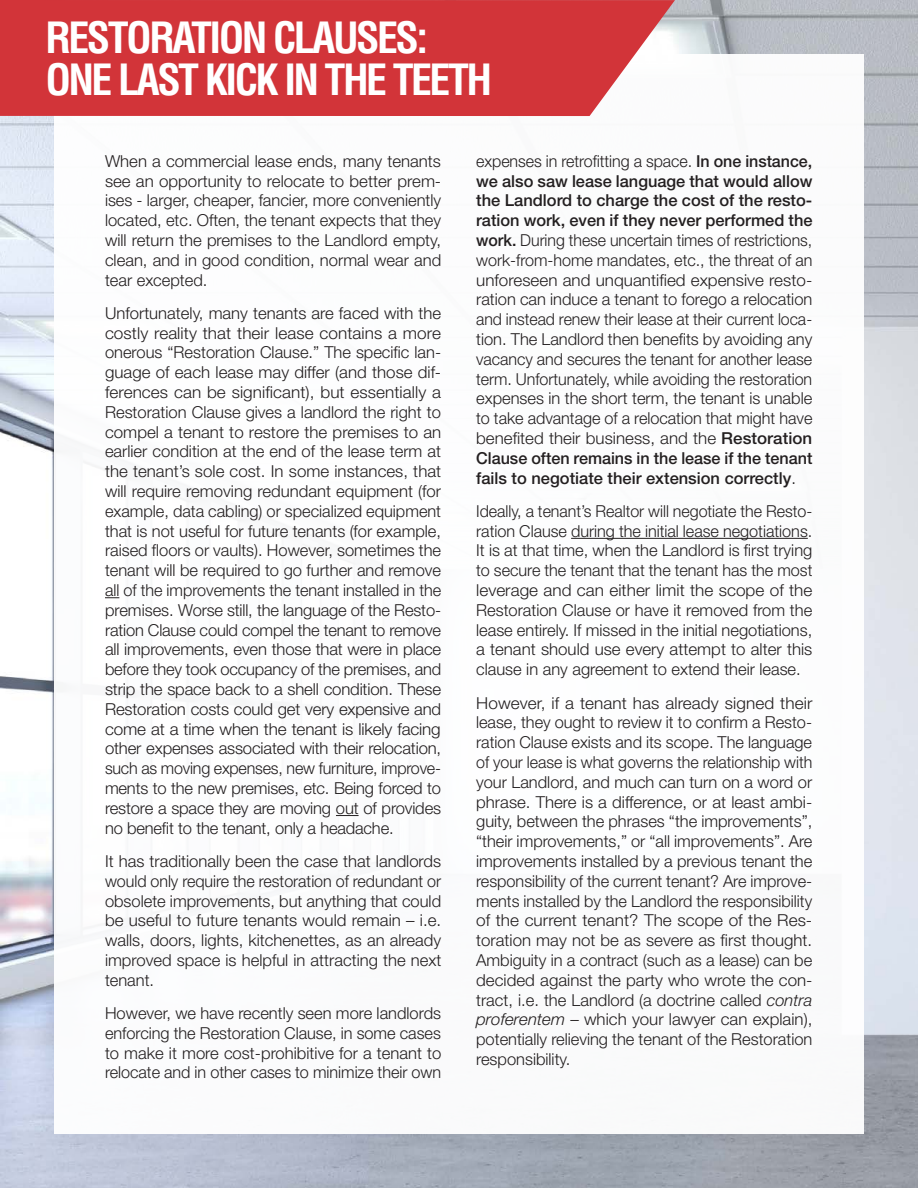
<style>
.page{position:relative;width:918px;height:1188px;background:#fff}
.page>*{position:absolute;margin:0;border:0;box-sizing:border-box;transform-origin:0 0}
.Helvetica_Tables_6pt{font:700 condensed 42px/41.5px "Helvetica";letter-spacing:-.06em;color:#fff}
.Helv_11pt_Light_Just{font:300 16.5px/19.8px "Helvetica Neue LT Std";color:#231f20;text-align:justify}
.Helv_11pt_Light_Just-2{font:300 16.5px/19.8px "Helvetica Neue LT Std";color:#231f20;text-align:justify;scale:1.04 1}
.s1{font-weight:500}
.s2{font-style:italic}
</style>
<div class="page">
<img style="left:0;top:0;width:918px;height:1188px">
<div style="left:54px;top:54px;width:810px;height:1080px;background:#fff"></div>
<svg style="left:0;top:0;width:675px;height:116px;background:#d44045"></svg>
<svg style="left:105px;top:597px;width:14px;height:1px"></svg>
<svg style="left:336px;top:815px;width:23px;height:1px"></svg>
<hr style="left:571px;top:538px;width:237px;height:1px;background:#231f20">
<p class="Helvetica_Tables_6pt" style="left:45px;top:17px;width:448px">RESTORATION CLAUSES:<br>ONE LAST KICK IN THE TEETH</p>
<p class="Helv_11pt_Light_Just" style="left:105px;top:151px;width:338px">When a commercial lease ends, many tenants see an opportunity to relocate to better prem&shy;ises - larger, cheaper, fancier, more conveniently located, etc. Often, the tenant expects that they will return the premises to the Landlord empty, clean, and in good condition, normal wear and tear excepted.</p>
<p class="Helv_11pt_Light_Just" style="left:105px;top:303px;width:338px">Unfortunately, many tenants are faced with the costly reality that their lease contains a more onerous “Restoration Clause.” The specific lan&shy;guage of each lease may differ (and those dif&shy;ferences can be significant), but essentially a Restoration Clause gives a landlord the right to compel a tenant to restore the premises to an earlier condition at the end of the lease term at the tenant’s sole cost. In some instances, that will require removing redundant equipment (for example, data cabling) or specialized equipment that is not useful for future tenants (for example, raised floors or vaults). However, sometimes the tenant will be required to go further and remove all of the improvements the tenant installed in the premises. Worse still, the language of the Resto&shy;ration Clause could compel the tenant to remove all improvements, even those that were in place before they took occupancy of the premises, and strip the space back to a shell condition. These Restoration costs could get very expensive and come at a time when the tenant is likely facing other expenses associated with their relocation, such as moving expenses, new furniture, improve&shy;ments to the new premises, etc. Being forced to restore a space they are moving out of provides no benefit to the tenant, only a headache.</p>
<p class="Helv_11pt_Light_Just" style="left:105px;top:851px;width:338px">It has traditionally been the case that landlords would only require the restoration of redundant or obsolete improvements, but anything that could be useful to future tenants would remain – i.e. walls, doors, lights, kitchenettes, as an already improved space is helpful in attracting the next tenant.</p>
<p class="Helv_11pt_Light_Just" style="left:105px;top:1003px;width:338px">However, we have recently seen more landlords enforcing the Restoration Clause, in some cases to make it more cost-prohibitive for a tenant to relocate and in other cases to minimize their own</p>
<p class="Helv_11pt_Light_Just" style="left:476px;top:151px;width:338px">expenses in retrofitting a space. <span class="s1">In one instance, we also saw lease language that would allow the Landlord to charge the cost of the resto&shy;ration work, even if they never performed the work.</span> During these uncertain times of restrictions, work-from-home mandates, etc., the threat of an unforeseen and unquantified expensive resto&shy;ration can induce a tenant to forego a relocation and instead renew their lease at their current loca&shy;tion. The Landlord then benefits by avoiding any vacancy and secures the tenant for another lease term. Unfortunately, while avoiding the restoration expenses in the short term, the tenant is unable to take advantage of a relocation that might have benefited their business, and the <span class="s1">Restoration Clause often remains in the lease if the tenant fails to negotiate their extension correctly</span>.</p>
<p class="Helv_11pt_Light_Just" style="left:476px;top:501px;width:338px">Ideally, a tenant’s Realtor will negotiate the Resto&shy;ration Clause during the initial lease negotiations.<br>It is at that time, when the Landlord is first trying to secure the tenant that the tenant has the most leverage and can either limit the scope of the Restoration Clause or have it removed from the lease entirely. If missed in the initial negotiations, a tenant should use every attempt to alter this clause in any agreement to extend their lease.</p>
<p class="Helv_11pt_Light_Just-2" style="left:476px;top:692px;width:325px">However, if a tenant has already signed their lease, they ought to review it to confirm a Resto&shy;ration Clause exists and its scope. The language of your lease is what governs the relationship with your Landlord, and much can turn on a word or phrase. There is a difference, or at least ambi&shy;guity, between the phrases “the improvements”, “their improvements,” or “all improvements”. Are improvements installed by a previous tenant the responsibility of the current tenant? Are improve&shy;ments installed by the Landlord the responsibility of the current tenant? The scope of the Res&shy;toration may not be as severe as first thought.<br>Ambiguity in a contract (such as a lease) can be decided against the party who wrote the con&shy;tract, i.e. the Landlord (a doctrine called <span class="s2">contra proferentem</span> – which your lawyer can explain), potentially relieving the tenant of the Restoration responsibility.</p>
</div>
